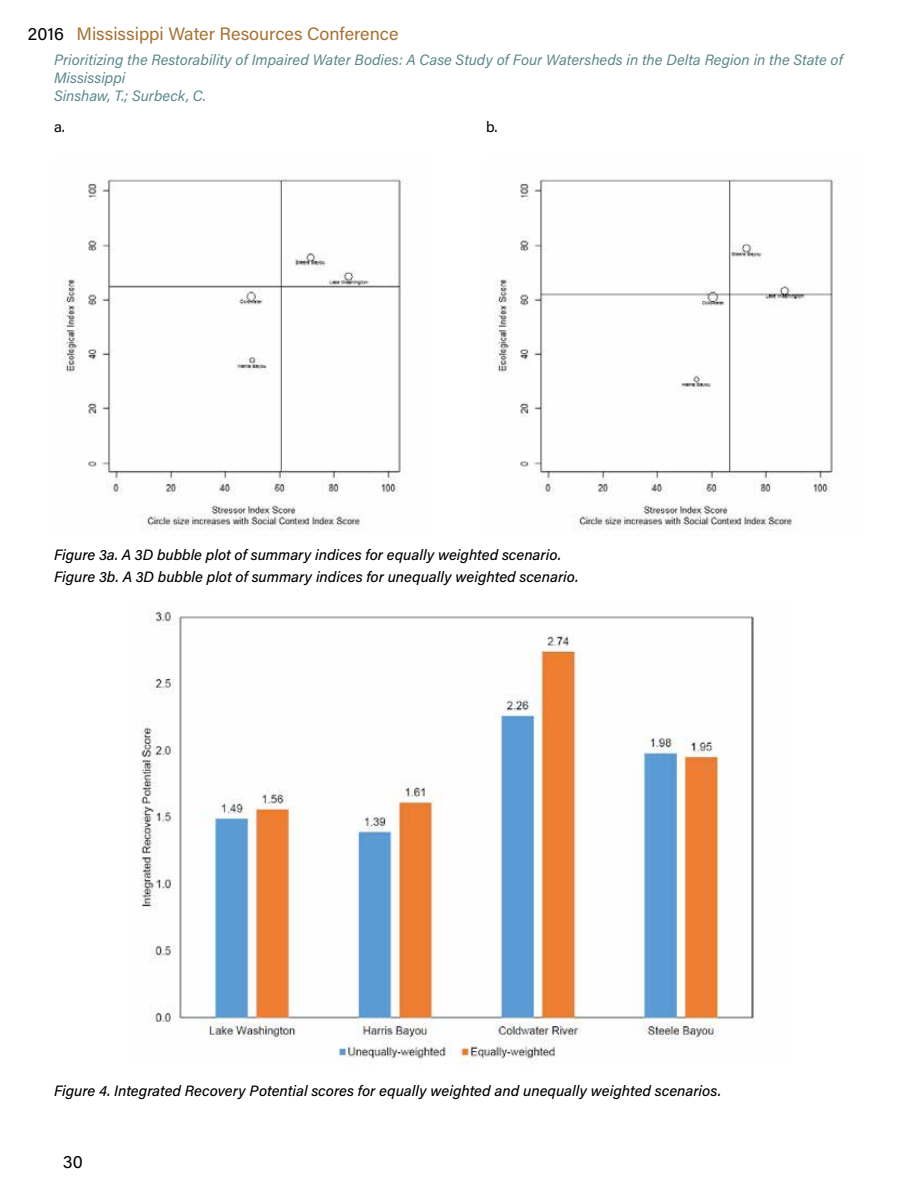
<style>
.page{position:relative;width:918px;height:1188px;background:#fff}
.page>*{position:absolute;margin:0;border:0;box-sizing:border-box;transform-origin:0 0}
.t1{font:18px "Acumin Pro";color:#a67233}
.t2{font:18px "Acumin Pro";color:#000}
.t3{font:italic 500 15px/22.5px "Acumin Pro";color:#000}
.t4{font:italic 15px/18px "Acumin Pro";color:#5a878c}
.t5{font:15px "Acumin Pro";color:#000}
.s1{color:#000}
</style>
<div class="page">
<img style="left:62px;top:175px;width:345px;height:356px">
<img style="left:494px;top:177px;width:345px;height:354px">
<img style="left:140px;top:608px;width:614px;height:457px">
<p class="t1" style="left:28px;top:22px;width:372px"><span class="s1">2016</span> Mississippi Water Resources Conference</p>
<p class="t4" style="left:54px;top:50px;width:790px">Prioritizing the Restorability of Impaired Water Bodies: A Case Study of Four Watersheds in the Delta Region in the State of<br>Mississippi<br>Sinshaw, T.; Surbeck, C.</p>
<p class="t5" style="left:54px;top:117px;width:12px">a.</p>
<p class="t5" style="left:486px;top:117px;width:13px">b.</p>
<p class="t3" style="left:54px;top:543px;width:526px">Figure 3a. A 3D bubble plot of summary indices for equally weighted scenario.<br>Figure 3b. A 3D bubble plot of summary indices for unequally weighted scenario.</p>
<p class="t3" style="left:54px;top:1079px;width:669px">Figure 4. Integrated Recovery Potential scores for equally weighted and unequally weighted scenarios.</p>
<p class="t2" style="left:63px;top:1149px;width:21px">30</p>
</div>
